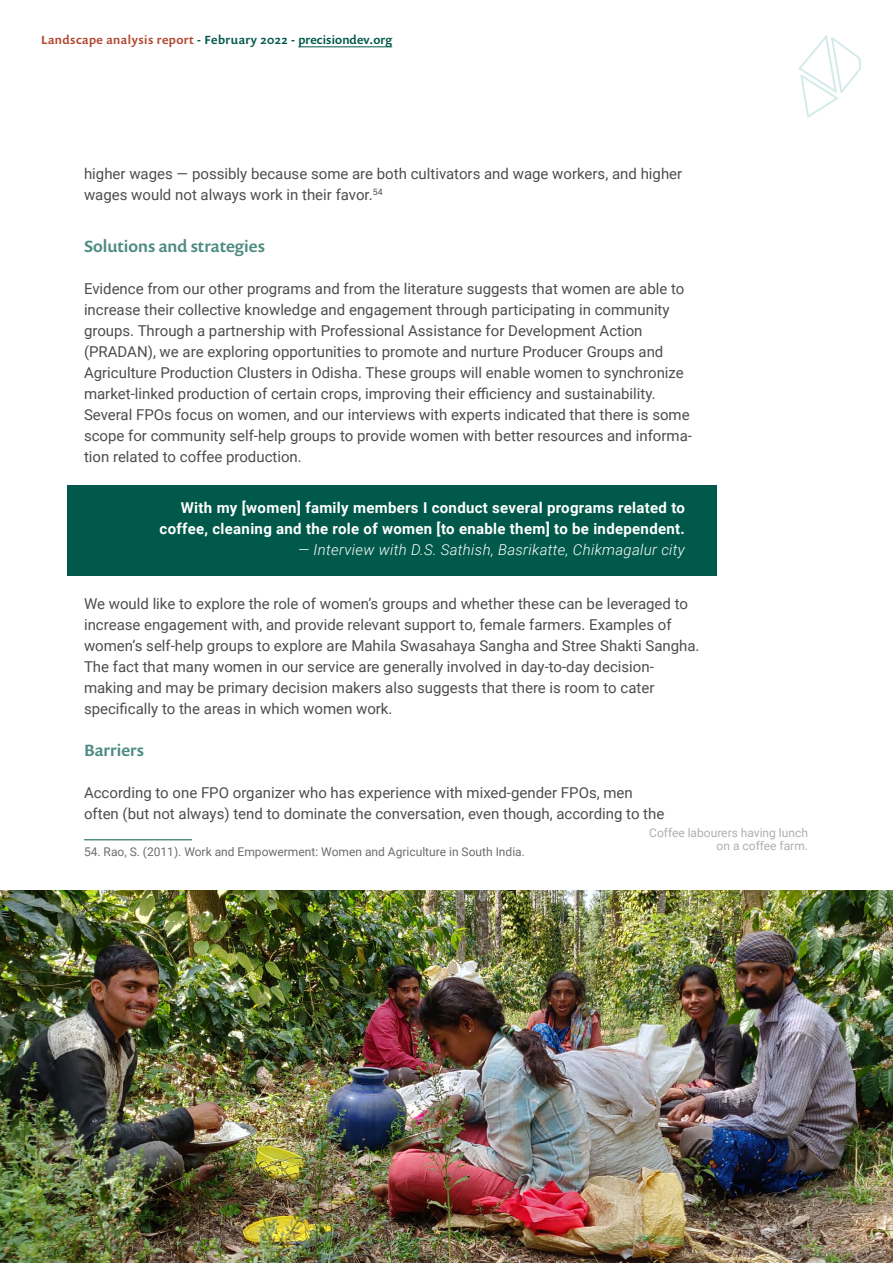
<style>
.page{position:relative;width:893px;height:1263px;background:#fff}
.page>*{position:absolute;margin:0;border:0;box-sizing:border-box;transform-origin:0 0}
.t1{font:500 16.5px "Prenton RP Pro";color:#4d8b80}
.t2{font:15px/21px "Roboto";color:#4d4d4d}
.t3{font:700 15px/21px "Roboto";letter-spacing:.02em;color:#fff;text-align:right}
.t4{font:italic 300 15px "Roboto";letter-spacing:.02em;color:#fff}
.t5{font:12px "Roboto";color:#6b6e6d}
.t6{font:500 12px "Prenton RP Pro";letter-spacing:.04em;color:#00594a}
.t7{font:12px/13.5px "Roboto";color:#b1afb1;text-align:right}
.s1{color:#b1462e}
</style>
<div class="page">
<hr style="left:298px;top:47px;width:94px;height:1px;background:#00594a">
<svg style="left:798px;top:35px;width:63px;height:83px"></svg>
<div style="left:68px;top:485px;width:648px;height:90px;background:#00594a"></div>
<hr style="left:84px;top:839px;width:108px;height:1px;background:#00594a">
<img style="left:0;top:891px;width:893px;height:372px">
<p class="t6" style="left:41px;top:32px;width:353px"><span class="s1">Landscape analysis report</span> - February 2022 - precisiondev.org</p>
<p class="t2" style="left:84px;top:163px;width:600px">higher wages — possibly because some are both cultivators and wage workers, and higher wages would not always work in their favor.<sup>54</sup></p>
<p class="t1" style="left:84px;top:235px;width:182px">Solutions and strategies</p>
<p class="t2" style="left:84px;top:278px;width:609px">Evidence from our other programs and from the literature suggests that women are able to increase their collective knowledge and engagement through participating in community groups. Through a partnership with Professional Assistance for Development Action (PRADAN), we are exploring opportunities to promote and nurture Producer Groups and Agriculture Production Clusters in Odisha. These groups will enable women to synchronize market-linked production of certain crops, improving their efficiency and sustainability.<br>Several FPOs focus on women, and our interviews with experts indicated that there is some scope for community self-help groups to provide women with better resources and informa&shy;tion related to coffee production.</p>
<p class="t3" style="left:160px;top:497px;width:527px">With my [women] family members I conduct several programs related to coffee, cleaning and the role of women [to enable them] to be independent.</p>
<p class="t4" style="left:298px;top:539px;width:388px">— Interview with D.S. Sathish, Basrikatte, Chikmagalur city</p>
<p class="t2" style="left:84px;top:593px;width:617px">We would like to explore the role of women’s groups and whether these can be leveraged to increase engagement with, and provide relevant support to, female farmers. Examples of women’s self-help groups to explore are Mahila Swasahaya Sangha and Stree Shakti Sangha.<br>The fact that many women in our service are generally involved in day-to-day decision&shy;making and may be primary decision makers also suggests that there is room to cater specifically to the areas in which women work.</p>
<p class="t1" style="left:84px;top:739px;width:61px">Barriers</p>
<p class="t2" style="left:84px;top:782px;width:582px">According to one FPO organizer who has experience with mixed-gender FPOs, men often (but not always) tend to dominate the conversation, even though, according to the</p>
<p class="t5" style="left:84px;top:844px;width:442px">54. Rao, S. (2011). Work and Empowerment: Women and Agriculture in South India.</p>
<p class="t7" style="left:649px;top:825px;width:160px">Coffee labourers having lunch on a coffee farm.</p>
</div>
